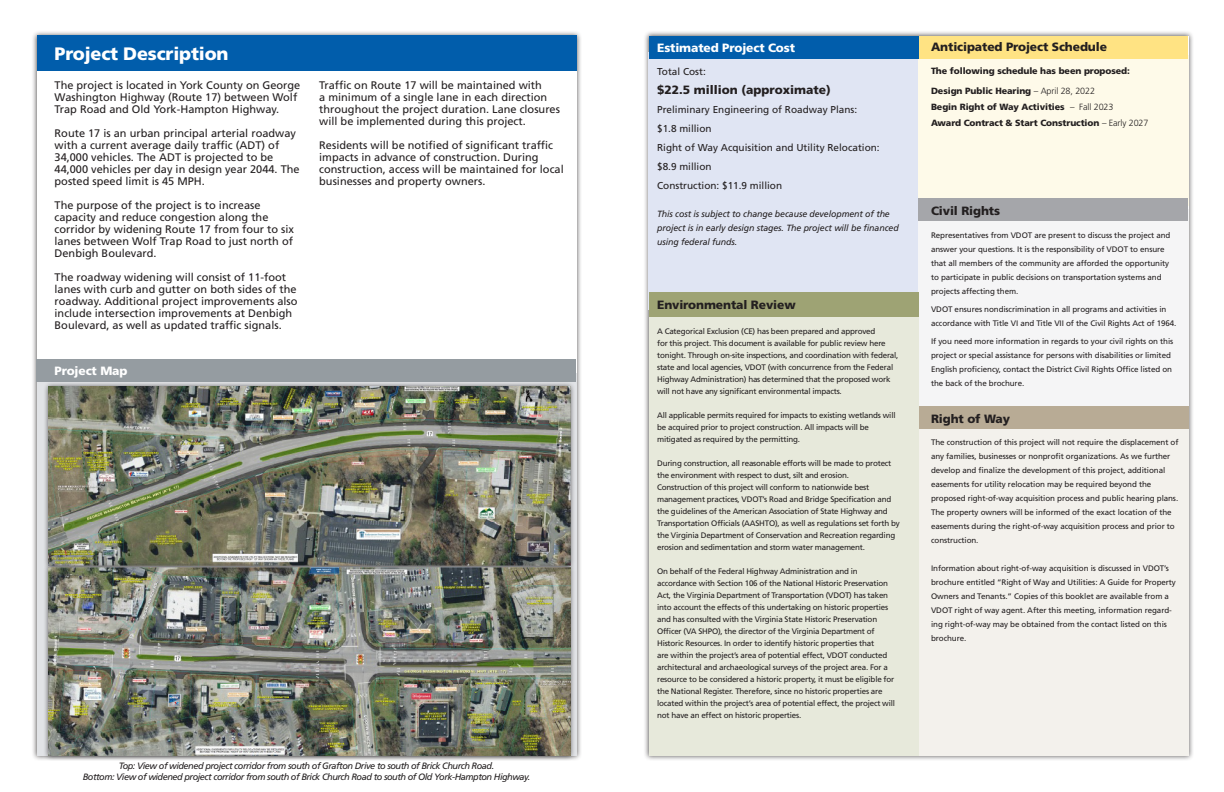
<style>
.page{position:relative;width:1224px;height:792px;background:#fff}
.page>*{position:absolute;margin:0;border:0;box-sizing:border-box;transform-origin:0 0}
.t1{font:900 18px "Frutiger LT Std";letter-spacing:-.01em;color:#fff}
.t2{font:900 12px "Frutiger LT Std";letter-spacing:-.01em;color:#231f20}
.t3{font:900 12px "Frutiger LT Std";letter-spacing:-.01em;color:#fff}
.t4{font:11px/12px "Frutiger LT Std";color:#231f20}
.t5{font:10px/19px "Frutiger LT Std";color:#231f20}
.t6{font:italic 9.2px/11px "Frutiger LT Std";letter-spacing:-.05em;color:#231f20;text-align:center}
.t7{font:900 9px/16px "Frutiger LT Std";letter-spacing:-.01em;color:#231f20}
.t8{font:italic 9px/14px "Frutiger LT Std";letter-spacing:-.01em;color:#231f20}
.t9{font:8px/12px "Frutiger LT Std";letter-spacing:-.025em;color:#231f20}
.s1{font-weight:300}
</style>
<div class="page">
<div style="left:643px;top:30px;width:551px;height:732px;background:#231f20;opacity:.75"></div>
<div style="left:649px;top:52px;width:270px;height:257px;background:#e0e5f3"></div>
<div style="left:31px;top:30px;width:551px;height:732px;background:#231f20;opacity:.75"></div>
<div style="left:37px;top:36px;width:540px;height:720px;background:#fff"></div>
<div style="left:918px;top:209px;width:271px;height:201px;background:#f5f5f6"></div>
<div style="left:919px;top:421px;width:270px;height:335px;background:#f3f1ec"></div>
<div style="left:919px;top:406px;width:270px;height:23px;background:#b8ab95"></div>
<div style="left:649px;top:306px;width:270px;height:450px;background:#e7e9db"></div>
<div style="left:918px;top:56px;width:271px;height:150px;background:#fefae9"></div>
<div style="left:918px;top:198px;width:270px;height:23px;background:#a5a6aa"></div>
<div style="left:649px;top:292px;width:270px;height:25px;background:#9ea374"></div>
<div style="left:918px;top:36px;width:270px;height:22px;background:#ffe383"></div>
<div style="left:649px;top:36px;width:269px;height:22px;background:#015dab"></div>
<div style="left:37px;top:35px;width:539px;height:36px;background:#015dab"></div>
<div style="left:37px;top:359px;width:539px;height:23px;background:#959ca1"></div>
<div style="left:44px;top:382px;width:532px;height:189px;background:#231f20;opacity:.75"></div>
<img style="left:49px;top:387px;width:521px;height:176px">
<div style="left:44px;top:563px;width:532px;height:198px;background:#231f20;opacity:.75"></div>
<img style="left:49px;top:568px;width:521px;height:188px">
<p class="t1" style="left:55px;top:43px;width:176px">Project Description</p>
<p class="t3" style="left:657px;top:40px;width:139px">Estimated Project Cost</p>
<p class="t2" style="left:931px;top:40px;width:177px">Anticipated Project Schedule</p>
<p class="t4" style="left:55px;top:79px;width:247px">The project is located in York County on George<br>Washington Highway (Route 17) between Wolf<br>Trap Road and Old York-Hampton Highway.</p>
<p class="t4" style="left:55px;top:127px;width:247px">Route 17 is an urban principal arterial roadway with a current average daily traffc (ADT) of 34,000 vehicles. The ADT is projected to be 44,000 vehicles per day in design year 2044. The posted speed limit is 45 MPH.</p>
<p class="t4" style="left:55px;top:199px;width:241px">The purpose of the project is to increase capacity and reduce congestion along the corridor by widening Route 17 from four to six lanes between Wolf Trap Road to just north of Denbigh Boulevard.</p>
<p class="t4" style="left:55px;top:271px;width:245px">The roadway widening will consist of 11-foot lanes with curb and gutter on both sides of the roadway. Additional project improvements also include intersection improvements at Denbigh Boulevard, as well as updated traffc signals.</p>
<p class="t7" style="left:931px;top:63px;width:200px">The following schedule has been proposed:</p>
<p class="t7" style="left:931px;top:83px;width:219px">Design Public Hearing <span class="s1">– April 28, 2022<br></span>Begin Right of Way Activities <span class="s1">– Fall 2023<br></span>Award Contract &amp; Start Construction <span class="s1">– Early 2027</span></p>
<p class="t5" style="left:657px;top:62px;width:50px">Total Cost:</p>
<h1 class="t2" style="left:657px;top:83px;width:175px">$22.5 million (approximate)</h1>
<p class="t5" style="left:657px;top:100px;width:224px">Preliminary Engineering of Roadway Plans:<br>$1.8 million<br>Right of Way Acquisition and Utility Relocation: $8.9 million<br>Construction: $11.9 million</p>
<p class="t8" style="left:657px;top:207px;width:243px">This cost is subject to change because development of the project is in early design stages. The project will be fnanced using federal funds.</p>
<p class="t4" style="left:319px;top:79px;width:242px">Traffc on Route 17 will be maintained with<br>a minimum of a single lane in each direction throughout the project duration. Lane closures will be implemented during this project.</p>
<p class="t4" style="left:319px;top:139px;width:246px">Residents will be notifed of signifcant traffc impacts in advance of construction. During construction, access will be maintained for local businesses and property owners.</p>
<h3 class="t2" style="left:931px;top:203px;width:71px">Civil Rights</h3>
<p class="t9" style="left:931px;top:228px;width:241px;line-height:14px">Representatives from VDOT are present to discuss the project and answer your questions. It is the responsibility of VDOT to ensure that all members of the community are afforded the opportunity to participate in public decisions on transportation systems and projects affecting them.</p>
<p class="t9" style="left:931px;top:302px;width:247px;line-height:14px">VDOT ensures nondiscrimination in all programs and activities in accordance with Title VI and Title VII of the Civil Rights Act of 1964.</p>
<p class="t9" style="left:931px;top:334px;width:244px;line-height:14px">If you need more information in regards to your civil rights on this project or special assistance for persons with disabilities or limited English profciency, contact the District Civil Rights Offce listed on the back of the brochure.</p>
<h4 class="t2" style="left:931px;top:412px;width:80px">Right of Way</h4>
<p class="t9" style="left:931px;top:436px;width:249px;line-height:14px">The construction of this project will not require the displacement of any families, businesses or nonproft organizations. As we further develop and fnalize the development of this project, additional easements for utility relocation may be required beyond the proposed right-of-way acquisition process and public hearing plans.<br>The property owners will be informed of the exact location of the easements during the right-of-way acquisition process and prior to construction.</p>
<p class="t9" style="left:931px;top:562px;width:246px;line-height:14px">Information about right-of-way acquisition is discussed in VDOT’s brochure entitled “Right of Way and Utilities: A Guide for Property Owners and Tenants.” Copies of this booklet are available from a VDOT right of way agent. After this meeting, information regard&shy;ing right-of-way may be obtained from the contact listed on this brochure.</p>
<h2 class="t2" style="left:657px;top:297px;width:140px">Environmental Review</h2>
<p class="t9" style="left:657px;top:325px;width:243px">A Categorical Exclusion (CE) has been prepared and approved<br>for this project. This document is available for public review here tonight. Through on-site inspections, and coordination with federal, state and local agencies, VDOT (with concurrence from the Federal Highway Administration) has determined that the proposed work will not have any signifcant environmental impacts.</p>
<p class="t9" style="left:657px;top:409px;width:240px">All applicable permits required for impacts to existing wetlands will be acquired prior to project construction. All impacts will be mitigated as required by the permitting.</p>
<p class="t9" style="left:657px;top:457px;width:244px">During construction, all reasonable efforts will be made to protect the environment with respect to dust, silt and erosion.<br>Construction of this project will conform to nationwide best management practices, VDOT’s Road and Bridge Specifcation and the guidelines of the American Association of State Highway and Transportation Offcials (AASHTO), as well as regulations set forth by the Virginia Department of Conservation and Recreation regarding erosion and sedimentation and storm water management.</p>
<p class="t9" style="left:657px;top:565px;width:239px">On behalf of the Federal Highway Administration and in accordance with Section 106 of the National Historic Preservation Act, the Virginia Department of Transportation (VDOT) has taken into account the effects of this undertaking on historic properties and has consulted with the Virginia State Historic Preservation Offcer (VA SHPO), the director of the Virginia Department of Historic Resources. In order to identify historic properties that<br>are within the project’s area of potential effect, VDOT conducted architectural and archaeological surveys of the project area. For a resource to be considered a historic property, it must be eligible for the National Register. Therefore, since no historic properties are located within the project’s area of potential effect, the project will not have an effect on historic properties.</p>
<p class="t3" style="left:55px;top:364px;width:74px">Project Map</p>
<p class="t6" style="left:83px;top:760px;width:449px">Top: View of widened project corridor from south of Grafton Drive to south of Brick Church Road.<br>Bottom: View of widened project corridor from south of Brick Church Road to south of Old York-Hampton Highway.</p>
</div>
